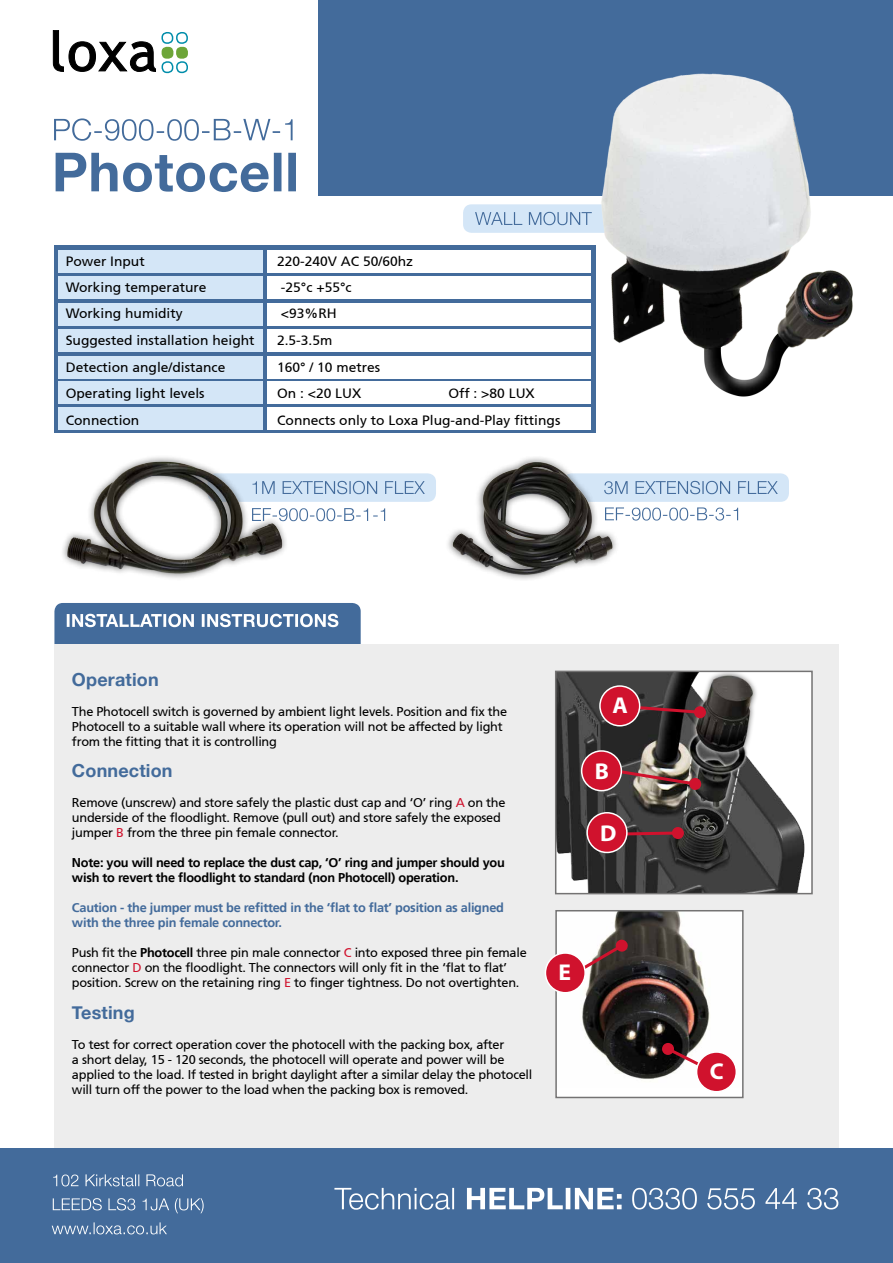
<style>
.page{position:relative;width:893px;height:1263px;background:#fff}
.page>*{position:absolute;margin:0;border:0;box-sizing:border-box;transform-origin:0 0}
.t1{font:700 22.95px "Myriad Pro";color:#fff}
.t2{font:700 18px "Helvetica Neue";letter-spacing:.01em;color:#436b9b}
.t3{font:13.5px "Frutiger 55 Roman";color:#000}
.t4{font:12.75px/15px "Frutiger 55 Roman";letter-spacing:-.02em;color:#000}
.t5{font:700 12.75px/15px "Frutiger LT";letter-spacing:-.02em;color:#000}
.t6{font:700 12.75px/15px "Frutiger LT";letter-spacing:-.02em;color:#436b9b}
.s1{color:#d0122d}
.s2{font-family:"Frutiger LT";font-weight:700}
</style>
<div class="page">
<div style="left:54px;top:603px;width:307px;height:68px;background:#436b9b;border-radius:9px"></div>
<svg style="left:67px;top:614px;width:271px;height:13px"></svg>
<div style="left:54px;top:644px;width:785px;height:529px;background:#ededed"></div>
<div style="left:0;top:1148px;width:893px;height:115px;background:#436b9b"></div>
<svg style="left:334px;top:1188px;width:288px;height:22px"></svg>
<svg style="left:632px;top:1188px;width:206px;height:21px"></svg>
<div style="left:319px;top:0;width:574px;height:196px;background:#436b9b"></div>
<svg style="left:56px;top:153px;width:240px;height:39px"></svg>
<svg style="left:54px;top:118px;width:239px;height:23px"></svg>
<svg style="left:54px;top:246px;width:541px;height:187px;background:#6687ae"></svg>
<div style="left:59px;top:250px;width:204px;height:22px;background:#d4e6f7"></div>
<div style="left:267px;top:250px;width:323px;height:22px;background:#fff"></div>
<div style="left:59px;top:277px;width:204px;height:22px;background:#d4e6f7"></div>
<div style="left:267px;top:277px;width:323px;height:22px;background:#fff"></div>
<div style="left:59px;top:303px;width:204px;height:22px;background:#d4e6f7"></div>
<div style="left:267px;top:303px;width:323px;height:22px;background:#fff"></div>
<div style="left:59px;top:330px;width:204px;height:22px;background:#d4e6f7"></div>
<div style="left:267px;top:330px;width:323px;height:22px;background:#fff"></div>
<div style="left:59px;top:356px;width:204px;height:22px;background:#d4e6f7"></div>
<div style="left:267px;top:356px;width:323px;height:22px;background:#fff"></div>
<div style="left:267px;top:407px;width:323px;height:22px;background:#fff"></div>
<div style="left:59px;top:407px;width:204px;height:22px;background:#d4e6f7"></div>
<div style="left:59px;top:382px;width:204px;height:22px;background:#d4e6f7"></div>
<div style="left:267px;top:382px;width:323px;height:22px;background:#fff"></div>
<div style="left:176px;top:47px;width:12px;height:12px;background:#6da538;border-radius:5px"></div>
<div style="left:162px;top:47px;width:11px;height:12px;background:#6da538;border-radius:5px"></div>
<div style="left:161px;top:32px;width:12px;height:12px;border:2px solid #008daa;border-radius:5px"></div>
<div style="left:176px;top:32px;width:12px;height:12px;border:2px solid #008daa;border-radius:5px"></div>
<div style="left:162px;top:61px;width:11px;height:12px;border:2px solid #008daa;border-radius:5px"></div>
<div style="left:176px;top:61px;width:12px;height:12px;border:2px solid #008daa;border-radius:5px"></div>
<svg style="left:52px;top:30px;width:104px;height:42px"></svg>
<svg style="left:52px;top:1222px;width:115px;height:12px"></svg>
<svg style="left:53px;top:1198px;width:151px;height:15px"></svg>
<svg style="left:53px;top:1174px;width:130px;height:12px"></svg>
<img style="left:558px;top:674px;width:252px;height:217px">
<div style="left:555px;top:671px;width:258px;height:223px;border:2px solid #747373"></div>
<svg style="left:638px;top:704px;width:65px;height:11px"></svg>
<div style="left:694px;top:706px;width:12px;height:12px;background:#d0122d;border-radius:50%"></div>
<div style="left:600px;top:686px;width:40px;height:40px;background:#d0122d;border-radius:50%"></div>
<div style="left:599px;top:685px;width:41px;height:41px;border:2px solid #fff;border-radius:50%"></div>
<svg style="left:610px;top:767px;width:92px;height:24px;background:#8a6965"></svg>
<div style="left:582px;top:751px;width:39px;height:40px;background:#d0122d;border-radius:50%"></div>
<div style="left:581px;top:750px;width:41px;height:41px;border:2px solid #fff;border-radius:50%"></div>
<svg style="left:628px;top:830px;width:45px;height:7px"></svg>
<div style="left:672px;top:827px;width:12px;height:12px;background:#d0122d;border-radius:50%"></div>
<div style="left:587px;top:813px;width:40px;height:39px;background:#d0122d;border-radius:50%"></div>
<div style="left:586px;top:812px;width:42px;height:41px;border:2px solid #fff;border-radius:50%"></div>
<div style="left:556px;top:911px;width:187px;height:186px;background:#fff"></div>
<img style="left:582px;top:913px;width:128px;height:166px">
<div style="left:555px;top:910px;width:189px;height:188px;border:2px solid #747373"></div>
<svg style="left:582px;top:938px;width:48px;height:37px"></svg>
<div style="left:545px;top:953px;width:40px;height:40px;background:#d0122d;border-radius:50%"></div>
<div style="left:545px;top:952px;width:41px;height:41px;border:2px solid #fff;border-radius:50%"></div>
<div style="left:463px;top:204px;width:190px;height:29px;background:#d4e6f7;border-radius:9px"></div>
<svg style="left:475px;top:212px;width:117px;height:13px"></svg>
<svg style="left:664px;top:1044px;width:46px;height:34px"></svg>
<div style="left:662px;top:1043px;width:12px;height:12px;background:#d0122d;border-radius:50%"></div>
<div style="left:697px;top:1052px;width:39px;height:40px;background:#d0122d;border-radius:50%"></div>
<div style="left:696px;top:1051px;width:41px;height:41px;border:2px solid #fff;border-radius:50%"></div>
<img style="left:593px;top:73px;width:260px;height:345px">
<div style="left:563px;top:473px;width:226px;height:29px;background:#d4e6f7;border-radius:9px"></div>
<svg style="left:620px;top:481px;width:158px;height:13px"></svg>
<div style="left:208px;top:473px;width:228px;height:29px;background:#d4e6f7;border-radius:9px"></div>
<img style="left:62px;top:457px;width:227px;height:122px">
<img style="left:448px;top:457px;width:172px;height:123px">
<svg style="left:252px;top:481px;width:173px;height:13px"></svg>
<svg style="left:605px;top:507px;width:133px;height:13px"></svg>
<svg style="left:252px;top:508px;width:133px;height:13px"></svg>
<p class="t3" style="left:66px;top:253px;width:81px">Power Input</p>
<p class="t3" style="left:277px;top:253px;width:137px">220-240V AC 50/60hz</p>
<p class="t3" style="left:66px;top:279px;width:142px">Working temperature</p>
<p class="t3" style="left:281px;top:279px;width:72px">-25°c +55°c</p>
<p class="t3" style="left:66px;top:305px;width:119px">Working humidity</p>
<p class="t3" style="left:281px;top:305px;width:57px">&lt;93%RH</p>
<p class="t3" style="left:66px;top:332px;width:190px">Suggested installation height</p>
<p class="t3" style="left:277px;top:332px;width:57px">2.5-3.5m</p>
<p class="t3" style="left:66px;top:359px;width:161px">Detection angle/distance</p>
<p class="t3" style="left:277px;top:359px;width:105px">160° / 10 metres</p>
<p class="t3" style="left:66px;top:386px;width:140px">Operating light levels</p>
<p class="t3" style="left:277px;top:386px;width:86px">On : &lt;20 LUX</p>
<p class="t3" style="left:448px;top:386px;width:88px">Off : &gt;80 LUX</p>
<p class="t3" style="left:66px;top:412px;width:75px">Connection</p>
<p class="t3" style="left:277px;top:412px;width:285px">Connects only to Loxa Plug-and-Play fittings</p>
<h2 class="t2" style="left:72px;top:668px;width:88px">Operation</h2>
<p class="t4" style="left:72px;top:704px;width:437px">The Photocell switch is governed by ambient light levels. Position and fix the<br>Photocell to a suitable wall where its operation will not be affected by light from the fitting that it is controlling</p>
<h2 class="t2" style="left:72px;top:759px;width:102px">Connection</h2>
<p class="t4" style="left:72px;top:795px;width:435px">Remove (unscrew) and store safely the plastic dust cap and ‘O’ ring <span class="s1">A</span> on the underside of the floodlight. Remove (pull out) and store safely the exposed jumper <span class="s1">B</span> from the three pin female connector.</p>
<p class="t5" style="left:72px;top:855px;width:434px">Note: you will need to replace the dust cap, ‘O’ ring and jumper should you wish to revert the floodlight to standard (non Photocell) operation.</p>
<p class="t6" style="left:72px;top:900px;width:433px">Caution - the jumper must be refitted in the ‘flat to flat’ position as aligned with the three pin female connector.</p>
<p class="t4" style="left:72px;top:945px;width:456px">Push fit the <span class="s2">Photocell</span> three pin male connector <span class="s1">C</span> into exposed three pin female connector <span class="s1">D</span> on the floodlight. The connectors will only fit in the ‘flat to flat’ position. Screw on the retaining ring <span class="s1">E</span> to finger tightness. Do not overtighten.</p>
<h2 class="t2" style="left:72px;top:1001px;width:64px">Testing</h2>
<p class="t4" style="left:72px;top:1037px;width:462px">To test for correct operation cover the photocell with the packing box, after<br>a short delay, 15 - 120 seconds, the photocell will operate and power will be applied to the load. If tested in bright daylight after a similar delay the photocell will turn off the power to the load when the packing box is removed.</p>
<h1 class="t1" style="left:613px;top:690px;width:17px">A</h1>
<h1 class="t1" style="left:595px;top:756px;width:16px">B</h1>
<h1 class="t1" style="left:600px;top:818px;width:18px">D</h1>
<h1 class="t1" style="left:559px;top:957px;width:14px">E</h1>
<h1 class="t1" style="left:710px;top:1056px;width:15px">C</h1>
</div>
